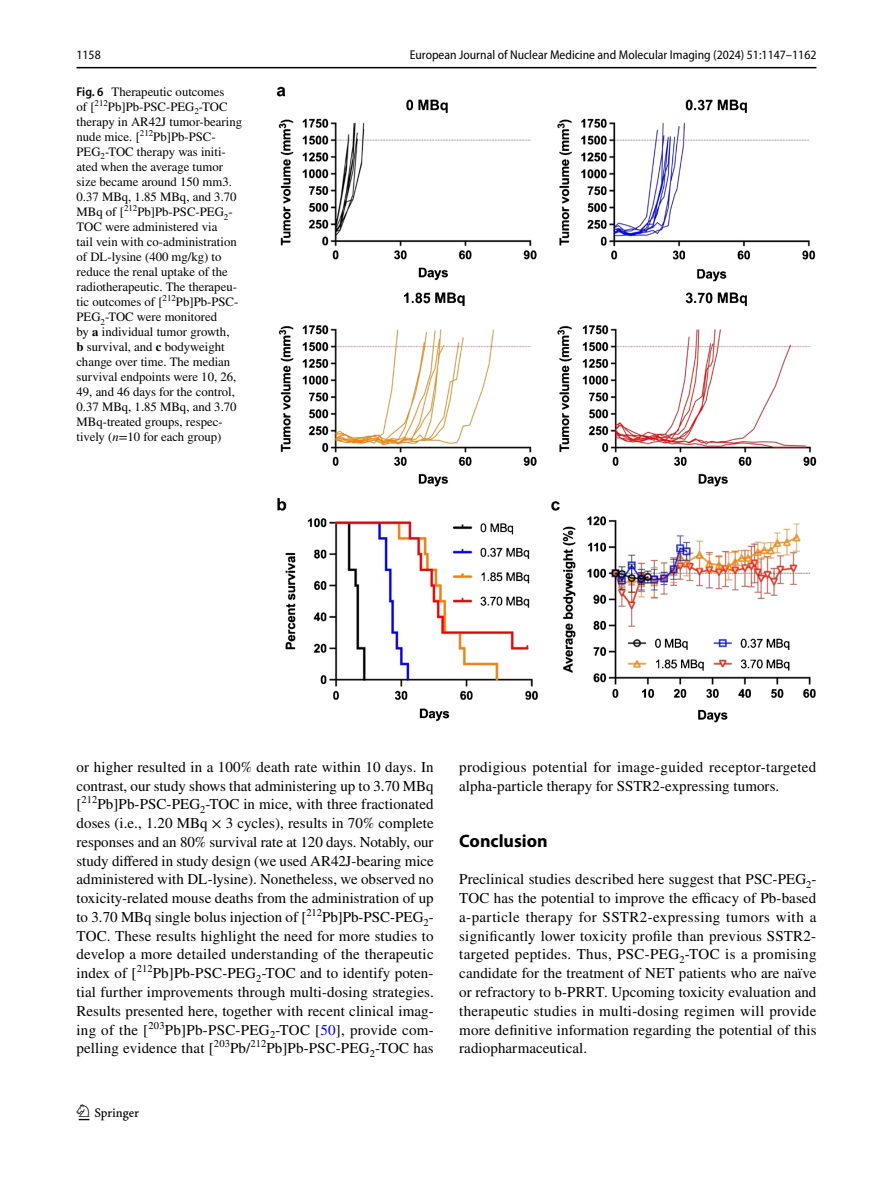
<style>
.page{position:relative;width:893px;height:1187px;background:#fff}
.page>*{position:absolute;margin:0;border:0;box-sizing:border-box;transform-origin:0 0}
.t1{font:22.5px "Springnew Regular 2";color:#000}
.t2{font:700 18px "Myriad Pro";color:#000}
.t3{font:15px/18.8px "STIX";letter-spacing:.01em;color:#000;text-align:justify}
.t4{font:12.75px/15px "STIX";color:#000}
.t5{font:semi-condensed 12.75px "Myriad Pro";color:#000}
.s1{font-family:"Myriad Pro";font-weight:600;font-stretch:semi-condensed}
.s2{font-weight:700}
.s3{font-style:italic}
.s4{color:#00f}
</style>
<div class="page">
<hr style="left:77px;top:67px;width:739px;height:1px;background:#000">
<img style="left:276px;top:87px;width:540px;height:635px">
<p class="t5" style="left:77px;top:48px;width:26px">1158</p>
<p class="t5" style="left:410px;top:48px;width:408px">European Journal of Nuclear Medicine and Molecular Imaging (2024) 51:1147–1162</p>
<p class="t4" style="left:77px;top:85px;width:167px"><span class="s1">Fig. 6</span> Therapeutic outcomes<br>of [<sup>212</sup>Pb]Pb-PSC-PEG<sub>2</sub>-TOC therapy in AR42J tumor-bearing nude mice. [<sup>212</sup>Pb]Pb-PSC-<br>PEG<sub>2</sub>-TOC therapy was initi&shy;ated when the average tumor size became around 150 mm3.<br>0.37 MBq, 1.85 MBq, and 3.70<br>MBq of [<sup>212</sup>Pb]Pb-PSC-PEG<sub>2</sub>-<br>TOC were administered via<br>tail vein with co-administration of DL-lysine (400 mg/kg) to reduce the renal uptake of the radiotherapeutic. The therapeu&shy;tic outcomes of [<sup>212</sup>Pb]Pb-PSC-<br>PEG<sub>2</sub>-TOC were monitored<br>by <span class="s2">a</span> individual tumor growth,<br><span class="s2">b</span> survival, and <span class="s2">c</span> bodyweight change over time. The median survival endpoints were 10, 26,<br>49, and 46 days for the control,<br>0.37 MBq, 1.85 MBq, and 3.70<br>MBq-treated groups, respec&shy;tively (<span class="s3">n</span>=10 for each group)</p>
<p class="t3" style="left:77px;top:758px;width:359px">or higher resulted in a 100% death rate within 10 days. In contrast, our study shows that administering up to 3.70 MBq [<sup>212</sup>Pb]Pb-PSC-PEG<sub>2</sub>-TOC in mice, with three fractionated doses (i.e., 1.20 MBq × 3 cycles), results in 70% complete responses and an 80% survival rate at 120 days. Notably, our study differed in study design (we used AR42J-bearing mice administered with DL-lysine). Nonetheless, we observed no toxicity-related mouse deaths from the administration of up to 3.70 MBq single bolus injection of [<sup>212</sup>Pb]Pb-PSC-PEG<sub>2</sub>- TOC. These results highlight the need for more studies to develop a more detailed understanding of the therapeutic index of [<sup>212</sup>Pb]Pb-PSC-PEG<sub>2</sub>-TOC and to identify poten&shy;tial further improvements through multi-dosing strategies.<br>Results presented here, together with recent clinical imag&shy;ing of the [<sup>203</sup>Pb]Pb-PSC-PEG<sub>2</sub>-TOC [<span class="s4">50</span>], provide com&shy;pelling evidence that [<sup>203</sup>Pb/<sup>212</sup>Pb]Pb-PSC-PEG<sub>2</sub>-TOC has</p>
<p class="t3" style="left:459px;top:758px;width:359px">prodigious potential for image-guided receptor-targeted alpha-particle therapy for SSTR2-expressing tumors.</p>
<p class="t2" style="left:459px;top:829px;width:90px">Conclusion</p>
<p class="t3" style="left:459px;top:871px;width:359px">Preclinical studies described here suggest that PSC-PEG<sub>2</sub>- TOC has the potential to improve the efficacy of Pb-based a-particle therapy for SSTR2-expressing tumors with a significantly lower toxicity profile than previous SSTR2- targeted peptides. Thus, PSC-PEG<sub>2</sub>-TOC is a promising candidate for the treatment of NET patients who are naïve or refractory to b-PRRT. Upcoming toxicity evaluation and therapeutic studies in multi-dosing regimen will provide more definitive information regarding the potential of this radiopharmaceutical.</p>
<h1 class="t1" style="left:79px;top:1104px;width:62px">1 3</h1>
</div>
